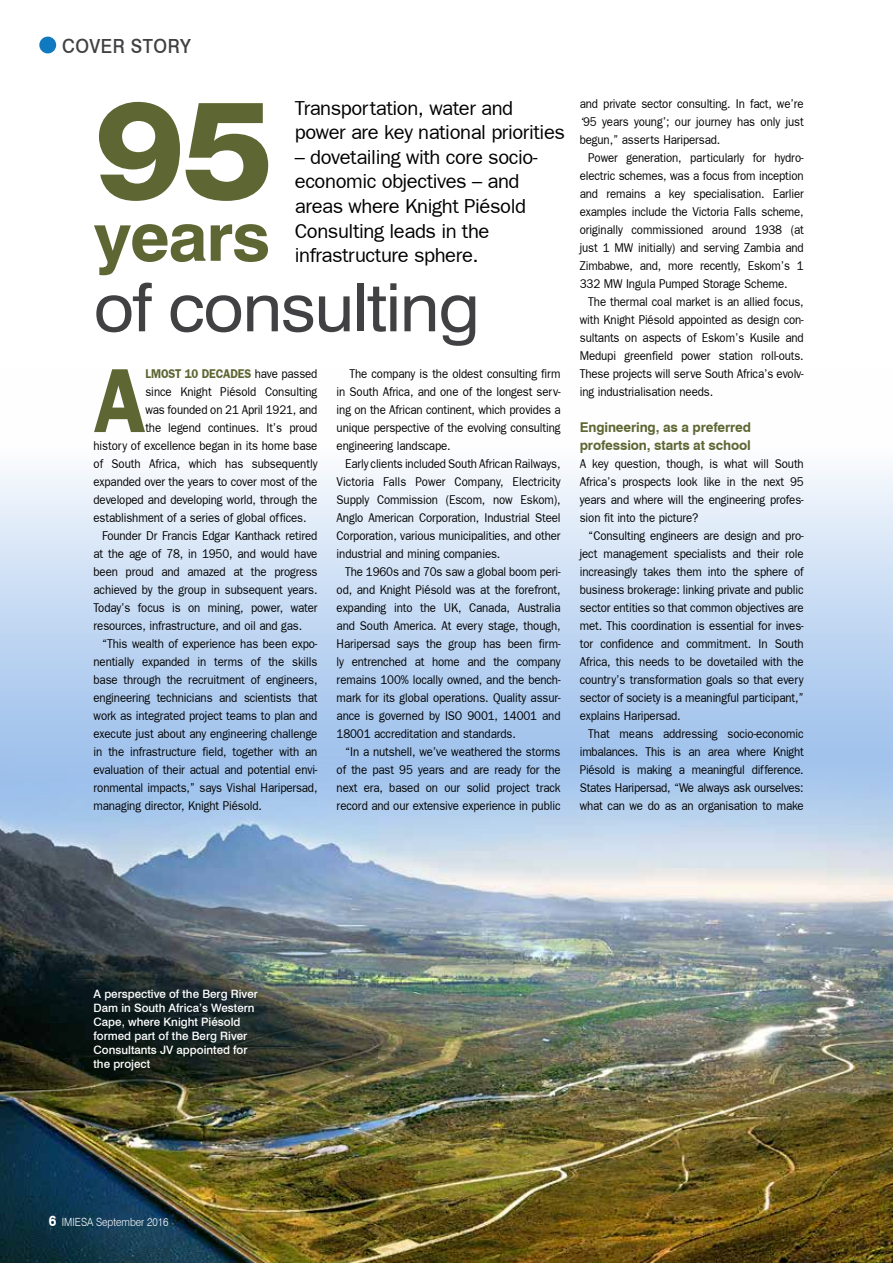
<style>
.page{position:relative;width:893px;height:1263px;background:#fff}
.page>*{position:absolute;margin:0;border:0;box-sizing:border-box;transform-origin:0 0}
.t1{font:800 138.45px "Helvetica Neue";color:#5e6733;scale:1.05 1}
.t2{font:700 91.2px "Frankfurt Gothic";color:#5e6733;scale:.9 1}
.t3{font:66.75px "Swiss 721 BT";letter-spacing:-.02em;color:#414042;scale:1.05 1}
.t4{font:700 66.75px "Swiss 721 BT";letter-spacing:-.02em;color:#5e6733;scale:1.05 1}
.t5{font:20.25px/24.6px "Frankfurt Gothic Plain";letter-spacing:-.02em;color:#000}
.t6{font:500 19.5px "Swiss 721 BT";letter-spacing:.03em;color:#414042;scale:.9 1}
.t7{font:700 13.5px/18px "Swiss 721 BT";letter-spacing:-.01em;color:#5e6733}
.t8{font:12.75px/18px "Frankfurt Gothic Plain";letter-spacing:-.01em;color:#000;text-align:justify;scale:.9 1}
.t9{font:700 12.75px "Frankfurt Gothic";letter-spacing:-.01em;color:#5e6733;scale:.9 1}
.t10{font:500 11.55px/13.8px "Swiss 721 BT";color:#fff}
.t11{font:300 11.25px "Swiss 721 BT";color:#fff;scale:.9 1}
.s1{font-family:"Frankfurt Gothic Plain";font-weight:400;color:#000}
.s2{font-weight:700;font-size:15px}
</style>
<div class="page">
<svg style="left:0;top:470px;width:893px;height:277px"></svg>
<img style="left:0;top:747px;width:893px;height:516px">
<div style="left:39px;top:37px;width:17px;height:16px;background:#0f7ac0;border-radius:50%"></div>
<h3 class="t6" style="left:62px;top:35px;width:145px">cover story</h3>
<h3 class="t5" style="left:295px;top:95px;width:272px">Transportation, water and power are key national priorities</h3>
<h3 class="t5" style="left:295px;top:144px;width:244px">– dovetailing with core socio&shy;economic objectives – and areas where Knight Piésold<br>Consulting leads in the infrastructure sphere.</h3>
<h1 class="t1" style="left:94px;top:68px;width:173px">95</h1>
<h3 class="t4" style="left:94px;top:196px;width:170px">years</h3>
<h3 class="t3" style="left:94px;top:267px;width:370px">of consulting</h3>
<h2 class="t2" style="left:94px;top:347px;width:60px">A</h2>
<p class="t9" style="left:145px;top:366px;width:193px">LMOST 10 DECADES <span class="s1">have passed</span></p>
<p class="t8" style="left:145px;top:382px;width:193px">since Knight Piésold Consulting</p>
<p class="t8" style="left:145px;top:400px;width:193px">was founded on 21 April 1921, and</p>
<p class="t8" style="left:145px;top:418px;width:193px">the legend continues. It’s proud</p>
<p class="t8" style="left:94px;top:436px;width:250px">history of excellence began in its home base</p>
<p class="t8" style="left:94px;top:454px;width:250px">of South Africa, which has subsequently</p>
<p class="t8" style="left:94px;top:472px;width:250px">expanded over the years to cover most of the</p>
<p class="t8" style="left:94px;top:490px;width:250px">developed and developing world, through the</p>
<p class="t8" style="left:94px;top:508px;width:238px">establishment of a series of global offices.</p>
<p class="t8" style="left:102px;top:526px;width:241px">Founder Dr Francis Edgar Kanthack retired</p>
<p class="t8" style="left:94px;top:544px;width:250px">at the age of 78, in 1950, and would have</p>
<p class="t8" style="left:94px;top:562px;width:250px">been proud and amazed at the progress</p>
<p class="t8" style="left:94px;top:580px;width:250px">achieved by the group in subsequent years.</p>
<p class="t8" style="left:94px;top:598px;width:250px">Today’s focus is on mining, power, water</p>
<p class="t8" style="left:94px;top:616px;width:233px">resources, infrastructure, and oil and gas.</p>
<p class="t8" style="left:102px;top:634px;width:241px">“This wealth of experience has been expo-</p>
<p class="t8" style="left:94px;top:652px;width:250px">nentially expanded in terms of the skills</p>
<p class="t8" style="left:94px;top:670px;width:250px">base through the recruitment of engineers,</p>
<p class="t8" style="left:94px;top:688px;width:250px">engineering technicians and scientists that</p>
<p class="t8" style="left:94px;top:706px;width:250px">work as integrated project teams to plan and</p>
<p class="t8" style="left:94px;top:724px;width:250px">execute just about any engineering challenge</p>
<p class="t8" style="left:94px;top:742px;width:250px">in the infrastructure field, together with an</p>
<p class="t8" style="left:94px;top:760px;width:250px">evaluation of their actual and potential envi-</p>
<p class="t8" style="left:94px;top:778px;width:250px">ronmental impacts,” says Vishal Haripersad,</p>
<p class="t8" style="left:94px;top:796px;width:189px">managing director, Knight Piésold.</p>
<p class="t8" style="left:337px;top:364px;width:250px;text-indent:13px">The company is the oldest consulting firm in South Africa, and one of the longest serv&shy;ing on the African continent, which provides a unique perspective of the evolving consulting engineering landscape.</p>
<p class="t8" style="left:337px;top:454px;width:250px;text-indent:9px">Early clients included South African Railways, Victoria Falls Power Company, Electricity Supply Commission (Escom, now Eskom), Anglo American Corporation, Industrial Steel Corporation, various municipalities, and other industrial and mining companies.</p>
<p class="t8" style="left:337px;top:562px;width:250px;text-indent:9px">The 1960s and 70s saw a global boom peri&shy;od, and Knight Piésold was at the forefront, expanding into the UK, Canada, Australia and South America. At every stage, though, Haripersad says the group has been firm&shy;ly entrenched at home and the company remains 100% locally owned, and the bench&shy;mark for its global operations. Quality assur&shy;ance is governed by ISO 9001, 14001 and 18001 accreditation and standards.</p>
<p class="t8" style="left:337px;top:743px;width:250px;text-indent:9px">“In a nutshell, we’ve weathered the storms of the past 95 years and are ready for the next era, based on our solid project track record and our extensive experience in public</p>
<p class="t8" style="left:580px;top:95px;width:250px">and private sector consulting. In fact, we’re ‘95 years young’; our journey has only just begun,” asserts Haripersad.</p>
<p class="t8" style="left:580px;top:149px;width:250px;text-indent:9px">Power generation, particularly for hydro&shy;electric schemes, was a focus from inception and remains a key specialisation. Earlier examples include the Victoria Falls scheme, originally commissioned around 1938 (at just 1 MW initially) and serving Zambia and Zimbabwe, and, more recently, Eskom’s 1<br>332 MW Ingula Pumped Storage Scheme.</p>
<p class="t8" style="left:580px;top:293px;width:250px;text-indent:9px">The thermal coal market is an allied focus, with Knight Piésold appointed as design con&shy;sultants on aspects of Eskom’s Kusile and Medupi greenfield power station roll-outs.<br>These projects will serve South Africa’s evolv&shy;ing industrialisation needs.</p>
<p class="t7" style="left:580px;top:418px;width:173px">Engineering, as a preferred profession, starts at school</p>
<p class="t8" style="left:580px;top:454px;width:250px">A key question, though, is what will South Africa’s prospects look like in the next 95 years and where will the engineering profes&shy;sion fit into the picture?</p>
<p class="t8" style="left:580px;top:526px;width:250px;text-indent:9px">“Consulting engineers are design and pro&shy;ject management specialists and their role increasingly takes them into the sphere of business brokerage: linking private and public sector entities so that common objectives are met. This coordination is essential for inves&shy;tor confidence and commitment. In South Africa, this needs to be dovetailed with the country’s transformation goals so that every sector of society is a meaningful participant,” explains Haripersad.</p>
<p class="t8" style="left:580px;top:724px;width:250px;text-indent:9px">That means addressing socio-economic imbalances. This is an area where Knight Piésold is making a meaningful difference.<br>States Haripersad, “We always ask ourselves: what can we do as an organisation to make</p>
<p class="t10" style="left:94px;top:987px;width:166px">A perspective of the Berg River<br>Dam in South Africa’s Western<br>Cape, where Knight Piésold formed part of the Berg River<br>Consultants JV appointed for the project</p>
<p class="t11" style="left:49px;top:1215px;width:135px"><span class="s2">6</span> IMIESA September 2016</p>
</div>
